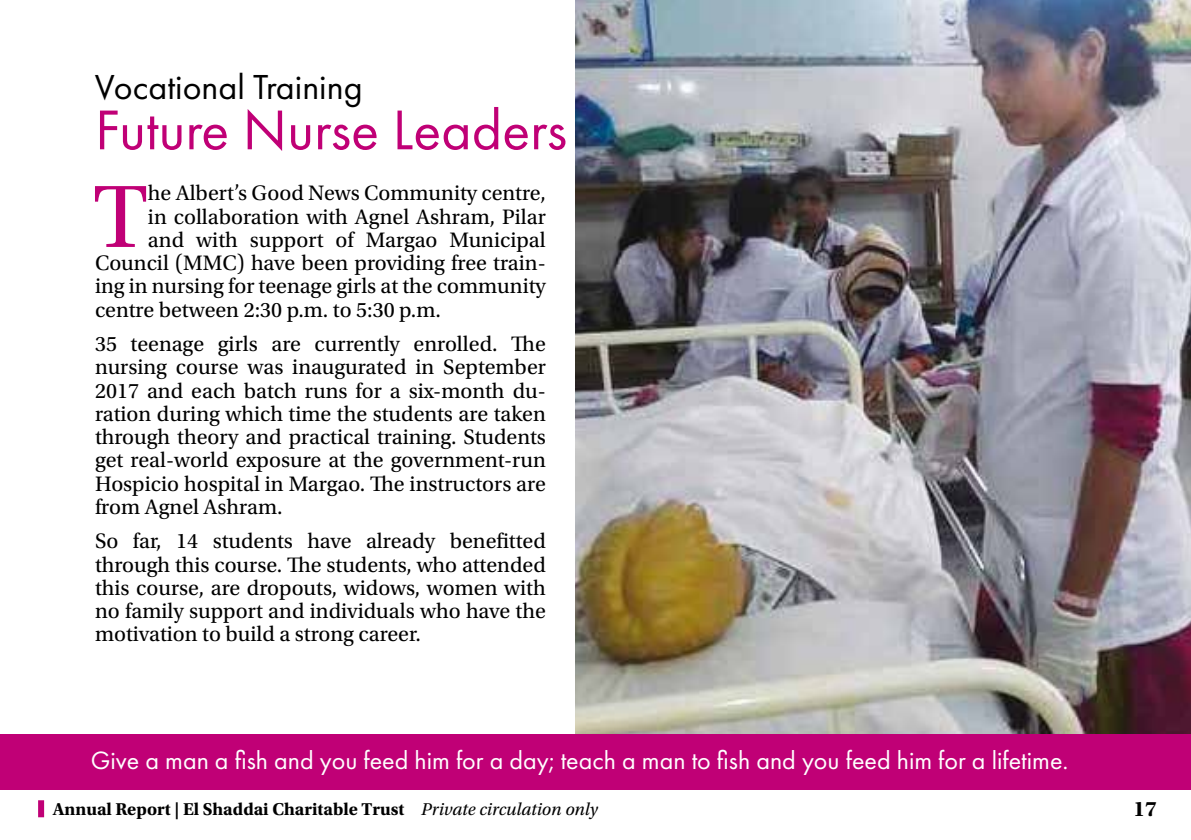
<style>
.page{position:relative;width:1191px;height:840px;background:#fff}
.page>*{position:absolute;margin:0;border:0;box-sizing:border-box;transform-origin:0 0}
.t1{font:93px "Utopia Std";color:#c00076}
.t2{font:58px "Futura PT";color:#c00076}
.t3{font:36px "Futura PT";color:#000}
.t4{font:26px "Futura PT";color:#fff}
.t5{font:22px/23.2px "Utopia Std";color:#000;text-align:justify}
.t6{font:700 22px "Utopia Std";color:#000}
.t7{font:700 18px "Utopia Std";color:#000}
.s1{font-weight:400;font-style:italic}
</style>
<div class="page">
<div style="left:38px;top:799px;width:6px;height:17px;background:#c00076"></div>
<img style="left:575px;top:0;width:616px;height:733px">
<div style="left:0;top:733px;width:1191px;height:56px;background:#c00076"></div>
<h3 class="t3" style="left:95px;top:66px;width:269px">Vocational Training</h3>
<h2 class="t2" style="left:95px;top:95px;width:473px">Future Nurse Leaders</h2>
<h1 class="t1" style="left:93px;top:166px;width:56px">T</h1>
<p class="t5" style="left:148px;top:182px;width:399px">he Albert’s Good News Community centre,</p>
<p class="t5" style="left:148px;top:205px;width:399px">in collaboration with Agnel Ashram, Pilar</p>
<p class="t5" style="left:148px;top:228px;width:399px">and with support of Margao Municipal</p>
<p class="t5" style="left:95px;top:252px;width:452px">Council (MMC) have been providing free train-</p>
<p class="t5" style="left:95px;top:275px;width:452px">ing in nursing for teenage girls at the community</p>
<p class="t5" style="left:95px;top:298px;width:347px">centre between 2:30 p.m. to 5:30 p.m.</p>
<p class="t5" style="left:95px;top:333px;width:452px">35 teenage girls are currently enrolled. The nursing course was inaugurated in September 2017 and each batch runs for a six-month du&shy;ration during which time the students are taken through theory and practical training. Students get real-world exposure at the government-run Hospicio hospital in Margao. The instructors are from Agnel Ashram.</p>
<p class="t5" style="left:95px;top:530px;width:452px">So far, 14 students have already benefitted through this course. The students, who attended this course, are dropouts, widows, women with no family support and individuals who have the motivation to build a strong career.</p>
<p class="t4" style="left:91px;top:744px;width:979px">Give a man a fish and you feed him for a day; teach a man to fish and you feed him for a lifetime.</p>
<p class="t7" style="left:53px;top:798px;width:546px">Annual Report | El Shaddai Charitable Trust <span class="s1">Private circulation only</span></p>
<p class="t6" style="left:1133px;top:795px;width:25px">17</p>
</div>
